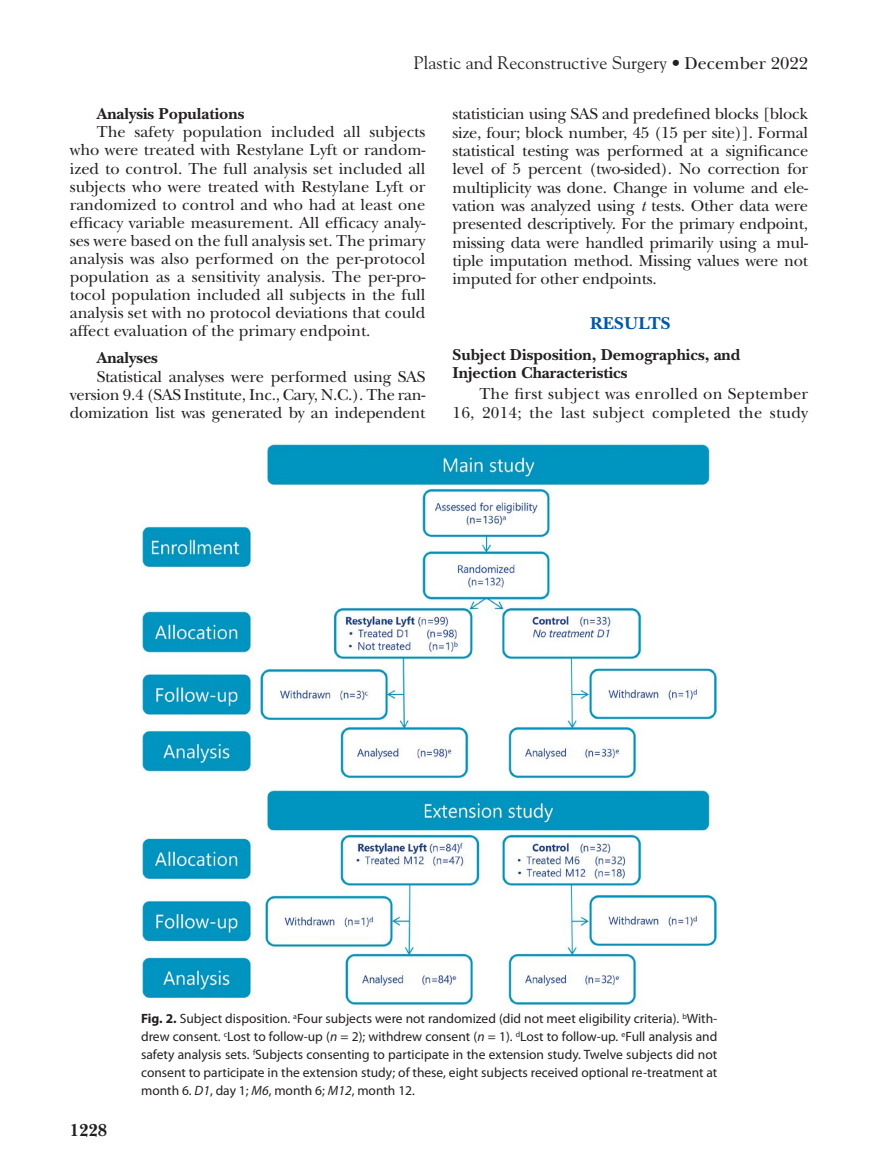
<style>
.page{position:relative;width:878px;height:1175px;background:#fff}
.page>*{position:absolute;margin:0;border:0;box-sizing:border-box;transform-origin:0 0}
.t1{font:18px "Goudy";color:#231f20}
.t2{font:700 18px "New Baskerville Std";letter-spacing:.01em;color:#0157a8}
.t3{font:700 18px "New Baskerville Std";color:#231f20}
.t4{font:16.5px/18.1px "New Baskerville Std";color:#231f20;text-align:justify}
.t5{font:700 16.5px/18.3px "New Baskerville Std";color:#231f20}
.t6{font:13.5px/18px "Myriad Pro";color:#231f20;text-align:justify}
.s1{font-family:"New Baskerville Std"}
.s2{font-style:italic}
.s3{font-weight:700}
</style>
<div class="page">
<img style="left:141px;top:443px;width:576px;height:562px">
<p class="t1" style="left:413px;top:52px;width:396px">Plastic and Reconstructive Surgery <span class="s1">• December 2022</span></p>
<p class="t5" style="left:97px;top:105px;width:149px">Analysis Populations</p>
<p class="t4" style="left:70px;top:123px;width:357px;text-indent:27px">The safety population included all subjects who were treated with Restylane Lyft or random&shy;ized to control. The full analysis set included all subjects who were treated with Restylane Lyft or randomized to control and who had at least one efficacy variable measurement. All efficacy analy&shy;ses were based on the full analysis set. The primary analysis was also performed on the per-protocol population as a sensitivity analysis. The per-pro&shy;tocol population included all subjects in the full analysis set with no protocol deviations that could affect evaluation of the primary endpoint.</p>
<p class="t5" style="left:97px;top:349px;width:63px">Analyses</p>
<p class="t4" style="left:70px;top:367px;width:357px;text-indent:27px">Statistical analyses were performed using SAS version 9.4 (SAS Institute, Inc., Cary, N.C.). The ran&shy;domization list was generated by an independent</p>
<p class="t4" style="left:452px;top:105px;width:357px">statistician using SAS and predefined blocks [block size, four; block number, 45 (15 per site)]. Formal statistical testing was performed at a significance level of 5 percent (two-sided). No correction for multiplicity was done. Change in volume and ele&shy;vation was analyzed using <span class="s2">t</span> tests. Other data were presented descriptively. For the primary endpoint, missing data were handled primarily using a mul&shy;tiple imputation method. Missing values were not imputed for other endpoints.</p>
<p class="t2" style="left:590px;top:313px;width:82px">RESULTS</p>
<p class="t5" style="left:452px;top:345px;width:289px">Subject Disposition, Demographics, and<br>Injection Characteristics</p>
<p class="t4" style="left:452px;top:385px;width:357px;text-align:right">The first subject was enrolled on September<br>16, 2014; the last subject completed the study</p>
<p class="t3" style="left:70px;top:1119px;width:39px">1228</p>
<p class="t6" style="left:141px;top:1009px;width:578px"><span class="s3">Fig. 2.</span> Subject disposition. <sup>a</sup>Four subjects were not randomized (did not meet eligibility criteria). <sup>b</sup>With&shy;drew consent. <sup>c</sup>Lost to follow-up (<span class="s2">n</span> = 2); withdrew consent (<span class="s2">n</span> = 1). <sup>d</sup>Lost to follow-up. <sup>e</sup>Full analysis and safety analysis sets. <sup>f</sup>Subjects consenting to participate in the extension study. Twelve subjects did not consent to participate in the extension study; of these, eight subjects received optional re-treatment at month 6. <span class="s2">D1</span>, day 1; <span class="s2">M6</span>, month 6; <span class="s2">M12</span>, month 12.</p>
</div>
